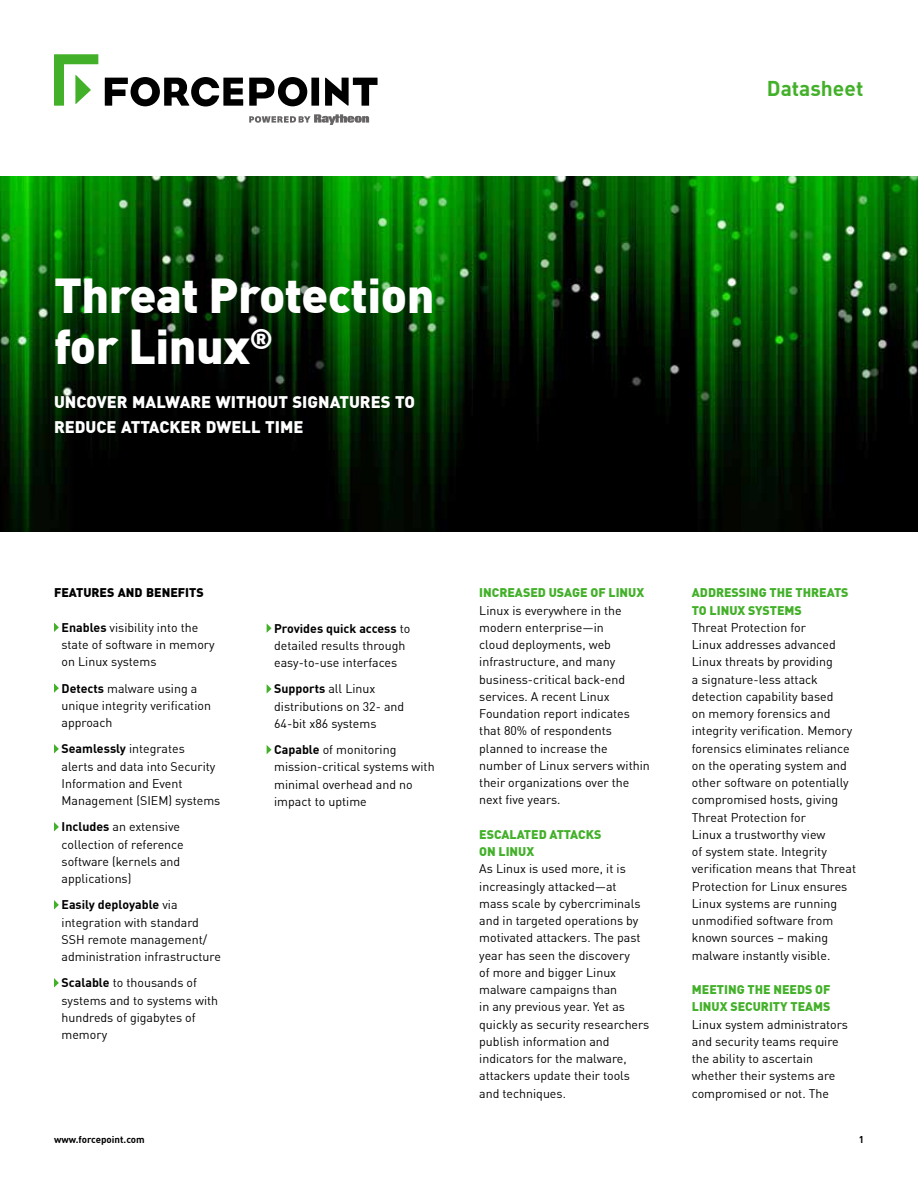
<style>
.page{position:relative;width:918px;height:1188px;background:#fff}
.page>*{position:absolute;margin:0;border:0;box-sizing:border-box;transform-origin:0 0}
.t1{font:900 48px/51.8px "DIN Offc Pro";letter-spacing:-.01em;color:#fff}
.t2{font:700 21px "DIN Offc Pro";color:#43b02a}
.t3{font:900 16.5px/25.8px "DIN Offc Pro";color:#fff}
.t4{font:12.3px/17.2px "DIN Offc Pro";color:#000}
.t5{font:900 12.3px/17.2px "DIN Offc Pro";color:#43b02a}
.t6{font:900 12.3px "DIN Offc Pro";color:#000}
.t7{font:700 9.75px "DIN Offc Pro";color:#000}
.s1{font-weight:700}
</style>
<div class="page">
<img style="left:0;top:176px;width:918px;height:356px">
<svg style="left:54px;top:54px;width:44px;height:52px"></svg>
<svg style="left:105px;top:77px;width:273px;height:29px"></svg>
<svg style="left:249px;top:114px;width:120px;height:11px"></svg>
<svg style="left:54px;top:623px;width:5px;height:9px"></svg>
<svg style="left:54px;top:683px;width:5px;height:10px"></svg>
<svg style="left:54px;top:744px;width:5px;height:9px"></svg>
<svg style="left:54px;top:822px;width:5px;height:9px"></svg>
<svg style="left:54px;top:900px;width:5px;height:9px"></svg>
<svg style="left:54px;top:978px;width:5px;height:9px"></svg>
<svg style="left:267px;top:624px;width:4px;height:9px"></svg>
<svg style="left:267px;top:684px;width:4px;height:9px"></svg>
<svg style="left:267px;top:745px;width:4px;height:9px"></svg>
<h2 class="t2" style="left:767px;top:72px;width:98px">Datasheet</h2>
<h1 class="t1" style="left:54px;top:266px;width:382px">Threat Protection for Linux<sup>®</sup></h1>
<h3 class="t3" style="left:54px;top:388px;width:363px">UNCOVER MALWARE WITHOUT SIGNATURES TO<br>REDUCE ATTACKER DWELL TIME</h3>
<p class="t6" style="left:54px;top:583px;width:151px">FEATURES AND BENEFITS</p>
<p class="t4" style="left:62px;top:618px;width:155px"><span class="s1">Enables</span> visibility into the state of software in memory on Linux systems</p>
<p class="t4" style="left:62px;top:679px;width:151px"><span class="s1">Detects</span> malware using a unique integrity verification approach</p>
<p class="t4" style="left:62px;top:740px;width:160px"><span class="s1">Seamlessly</span> integrates<br>alerts and data into Security<br>Information and Event<br>Management (SIEM) systems</p>
<p class="t4" style="left:62px;top:818px;width:124px"><span class="s1">Includes</span> an extensive collection of reference software (kernels and applications)</p>
<p class="t4" style="left:62px;top:896px;width:161px"><span class="s1">Easily deployable</span> via integration with standard<br>SSH remote management/ administration infrastructure</p>
<p class="t4" style="left:62px;top:974px;width:158px"><span class="s1">Scalable</span> to thousands of systems and to systems with hundreds of gigabytes of memory</p>
<p class="t4" style="left:274px;top:619px;width:138px"><span class="s1">Provides quick access</span> to detailed results through easy-to-use interfaces</p>
<p class="t4" style="left:274px;top:680px;width:132px"><span class="s1">Supports</span> all Linux distributions on 32- and<br>64-bit x86 systems</p>
<p class="t4" style="left:274px;top:740px;width:162px"><span class="s1">Capable</span> of monitoring mission-critical systems with minimal overhead and no impact to uptime</p>
<p class="t5" style="left:479px;top:583px;width:167px">INCREASED USAGE OF LINUX</p>
<p class="t4" style="left:479px;top:601px;width:172px">Linux is everywhere in the modern enterprise—in<br>cloud deployments, web infrastructure, and many business-critical back-end services. A recent Linux<br>Foundation report indicates that 80% of respondents planned to increase the number of Linux servers within their organizations over the next five years.</p>
<p class="t5" style="left:479px;top:825px;width:124px">ESCALATED ATTACKS<br>ON LINUX</p>
<p class="t4" style="left:479px;top:860px;width:172px">As Linux is used more, it is increasingly attacked—at mass scale by cybercriminals and in targeted operations by motivated attackers. The past year has seen the discovery<br>of more and bigger Linux malware campaigns than<br>in any previous year. Yet as quickly as security researchers publish information and indicators for the malware, attackers update their tools and techniques.</p>
<p class="t5" style="left:692px;top:584px;width:158px">ADDRESSING THE THREATS<br>TO LINUX SYSTEMS</p>
<p class="t4" style="left:692px;top:618px;width:166px">Threat Protection for<br>Linux addresses advanced<br>Linux threats by providing<br>a signature-less attack detection capability based<br>on memory forensics and integrity verification. Memory forensics eliminates reliance on the operating system and other software on potentially compromised hosts, giving<br>Threat Protection for<br>Linux a trustworthy view<br>of system state. Integrity verification means that Threat<br>Protection for Linux ensures<br>Linux systems are running unmodified software from known sources – making malware instantly visible.</p>
<p class="t5" style="left:692px;top:980px;width:140px">MEETING THE NEEDS OF<br>LINUX SECURITY TEAMS</p>
<p class="t4" style="left:692px;top:1015px;width:158px">Linux system administrators and security teams require the ability to ascertain whether their systems are compromised or not. The</p>
<p class="t7" style="left:54px;top:1132px;width:92px">www.forcepoint.com</p>
<p class="t7" style="left:859px;top:1132px;width:7px">1</p>
</div>
